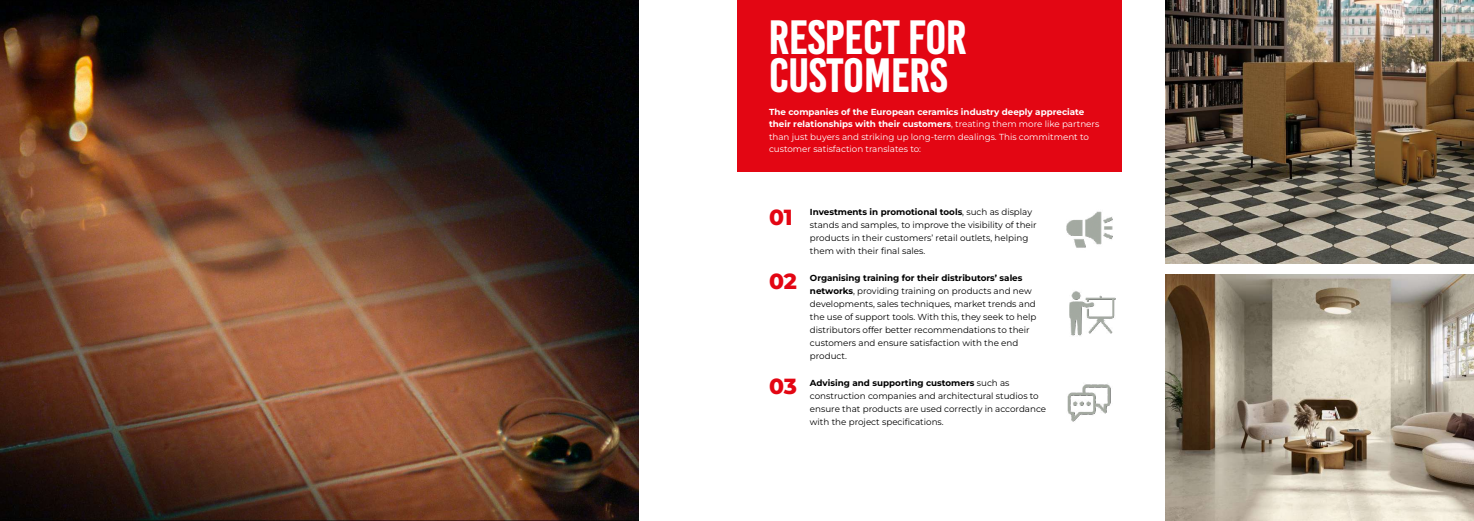
<style>
.page{position:relative;width:1474px;height:521px;background:#fff}
.page>*{position:absolute;margin:0;border:0;box-sizing:border-box;transform-origin:0 0}
.t1{font:700 48.12px/37.6px "Base One";color:#fff}
.t2{font:800 21.88px "Montserrat";color:#e30613}
.t3{font:8.75px/13.1px "Montserrat";color:#000}
.t4{font:8.75px/12.2px "Montserrat";color:#fff}
.s1{font-weight:700}
</style>
<div class="page">
<div style="left:737px;top:0;width:384px;height:171px;background:#e30613"></div>
<img style="left:0;top:0;width:638px;height:521px">
<img style="left:1165px;top:0;width:308px;height:263px">
<img style="left:1165px;top:274px;width:308px;height:247px">
<img style="left:1066px;top:211px;width:47px;height:37px">
<img style="left:1069px;top:291px;width:47px;height:45px">
<img style="left:1067px;top:384px;width:44px;height:38px">
<h1 class="t1" style="left:769px;top:19px;width:199px">RESPECT FOR<br>CUSTOMERS</h1>
<p class="t4" style="left:769px;top:106px;width:332px"><span class="s1">The companies of the European ceramics industry deeply appreciate their relationships with their customers</span>, treating them more like partners than just buyers and striking up long-term dealings. This commitment to customer satisfaction translates to:</p>
<h2 class="t2" style="left:769px;top:201px;width:25px">01</h2>
<h2 class="t2" style="left:769px;top:265px;width:29px">02</h2>
<h2 class="t2" style="left:769px;top:370px;width:29px">03</h2>
<p class="t3" style="left:810px;top:205px;width:228px"><span class="s1">Investments in promotional tools</span>, such as display stands and samples, to improve the visibility of their products in their customers’ retail outlets, helping them with their final sales.</p>
<p class="t3" style="left:810px;top:271px;width:228px"><span class="s1">Organising training for their distributors’ sales networks</span>, providing training on products and new developments, sales techniques, market trends and the use of support tools. With this, they seek to help distributors offer better recommendations to their customers and ensure satisfaction with the end product.</p>
<p class="t3" style="left:810px;top:376px;width:238px"><span class="s1">Advising and supporting customers</span> such as construction companies and architectural studios to ensure that products are used correctly in accordance with the project specifications.</p>
</div>
